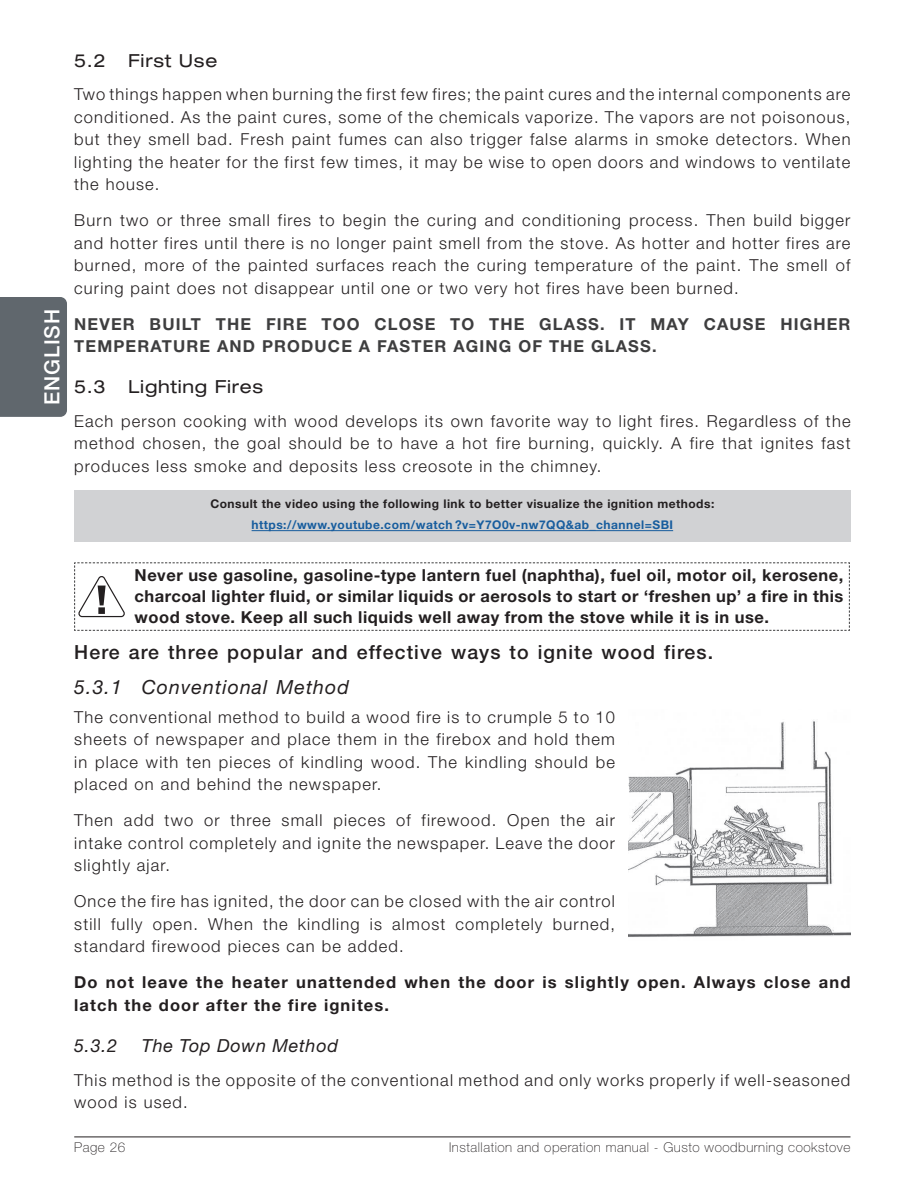
<style>
.page{position:relative;width:918px;height:1188px;background:#fff}
.page>*{position:absolute;margin:0;border:0;box-sizing:border-box;transform-origin:0 0}
.t1{font:500 21px "Helvetica Neue LT Std";letter-spacing:.04em;color:#fff}
.Standard_Gras{font:500 19.5px "Helvetica Neue LT Std";letter-spacing:.055em;color:#231f20}
.t2{font:italic 19.5px "Helvetica Neue LT Std";letter-spacing:.055em;color:#231f20}
.t3{font:expanded 18px "Helvetica Neue LT Std";letter-spacing:.04em;color:#231f20}
.t4{font:italic 18px "Helvetica Neue LT Std";letter-spacing:.04em;color:#231f20}
.Standard_Espacé{font:300 16.5px/22.5px "Helvetica Neue LT Std";letter-spacing:.07em;color:#231f20;text-align:justify}
.Standard_Espacé-2{font:700 16.5px/21px "Helvetica Neue LT Std";letter-spacing:.07em;color:#231f20;text-align:justify}
.Standard_Espacé-3{font:700 16.5px/22.5px "Helvetica Neue LT Std";letter-spacing:.07em;color:#3e3e3f}
.t5{font:100 13.5px "Helvetica Neue LT Std";letter-spacing:.04em;color:#231f20}
.t6{font:700 12px/21px "Helvetica Neue LT Std";letter-spacing:.04em;color:#231f20;text-align:center}
.s1{color:#175d9e}
</style>
<div class="page">
<hr style="left:74px;top:1137px;width:776px;height:1px;background:#231f20">
<div style="left:0;top:297px;width:67px;height:120px;background:#60676d"></div>
<div style="left:74px;top:490px;width:776px;height:52px;background:#d1d2d4"></div>
<hr style="left:252px;top:530px;width:421px;height:1px;background:#175d9e">
<svg style="left:74px;top:562px;width:776px;height:69px"></svg>
<img style="left:629px;top:721px;width:221px;height:216px">
<p class="t1" style="left:40px;top:405px;width:98px;rotate:-90deg">ENGLISH</p>
<p class="t3" style="left:74px;top:50px;width:33px">5.2</p>
<p class="t3" style="left:128px;top:50px;width:91px">First Use</p>
<p class="Standard_Espacé" style="left:74px;top:83px;width:778px">Two things happen when burning the first few fires; the paint cures and the internal components are conditioned. As the paint cures, some of the chemicals vaporize. The vapors are not poisonous, but they smell bad. Fresh paint fumes can also trigger false alarms in smoke detectors. When lighting the heater for the first few times, it may be wise to open doors and windows to ventilate the house.</p>
<p class="Standard_Espacé" style="left:74px;top:209px;width:778px">Burn two or three small fires to begin the curing and conditioning process. Then build bigger and hotter fires until there is no longer paint smell from the stove. As hotter and hotter fires are burned, more of the painted surfaces reach the curing temperature of the paint. The smell of curing paint does not disappear until one or two very hot fires have been burned.</p>
<p class="Standard_Espacé-3" style="left:74px;top:312px;width:778px">NEVER BUILT THE FIRE TOO CLOSE TO THE GLASS. IT MAY CAUSE HIGHER<br>TEMPERATURE AND PRODUCE A FASTER AGING OF THE GLASS.</p>
<p class="t3" style="left:74px;top:376px;width:33px">5.3</p>
<p class="t3" style="left:128px;top:376px;width:137px">Lighting Fires</p>
<p class="Standard_Espacé" style="left:74px;top:409px;width:778px">Each person cooking with wood develops its own favorite way to light fires. Regardless of the method chosen, the goal should be to have a hot fire burning, quickly. A fire that ignites fast produces less smoke and deposits less creosote in the chimney.</p>
<p class="t6" style="left:210px;top:493px;width:505px">Consult the video using the following link to better visualize the ignition methods: <span class="s1">https://www.youtube.com/watch ?v=Y7O0v-nw7QQ&amp;ab_channel=SBI</span></p>
<p class="Standard_Espacé-2" style="left:135px;top:565px;width:710px">Never use gasoline, gasoline-type lantern fuel (naphtha), fuel oil, motor oil, kerosene, charcoal lighter fluid, or similar liquids or aerosols to start or ‘freshen up’ a fire in this wood stove. Keep all such liquids well away from the stove while it is in use.</p>
<p class="Standard_Gras" style="left:74px;top:641px;width:640px">Here are three popular and effective ways to ignite wood fires.</p>
<p class="t2" style="left:74px;top:675px;width:276px">5.3.1 Conventional Method</p>
<p class="Standard_Espacé" style="left:74px;top:705px;width:542px">The conventional method to build a wood fire is to crumple 5 to 10 sheets of newspaper and place them in the firebox and hold them in place with ten pieces of kindling wood. The kindling should be placed on and behind the newspaper.</p>
<p class="Standard_Espacé" style="left:74px;top:809px;width:542px">Then add two or three small pieces of firewood. Open the air intake control completely and ignite the newspaper. Leave the door slightly ajar.</p>
<p class="Standard_Espacé" style="left:74px;top:890px;width:542px">Once the fire has ignited, the door can be closed with the air control still fully open. When the kindling is almost completely burned, standard firewood pieces can be added.</p>
<p class="Standard_Espacé-2" style="left:74px;top:971px;width:778px;line-height:22.5px">Do not leave the heater unattended when the door is slightly open. Always close and latch the door after the fire ignites.</p>
<p class="t4" style="left:74px;top:1035px;width:44px">5.3.2</p>
<p class="t4" style="left:142px;top:1035px;width:198px">The Top Down Method</p>
<p class="Standard_Espacé" style="left:74px;top:1068px;width:778px">This method is the opposite of the conventional method and only works properly if well-seasoned wood is used.</p>
<p class="t5" style="left:74px;top:1140px;width:52px">Page 26</p>
<p class="t5" style="left:449px;top:1140px;width:403px">Installation and operation manual - Gusto woodburning cookstove</p>
</div>
